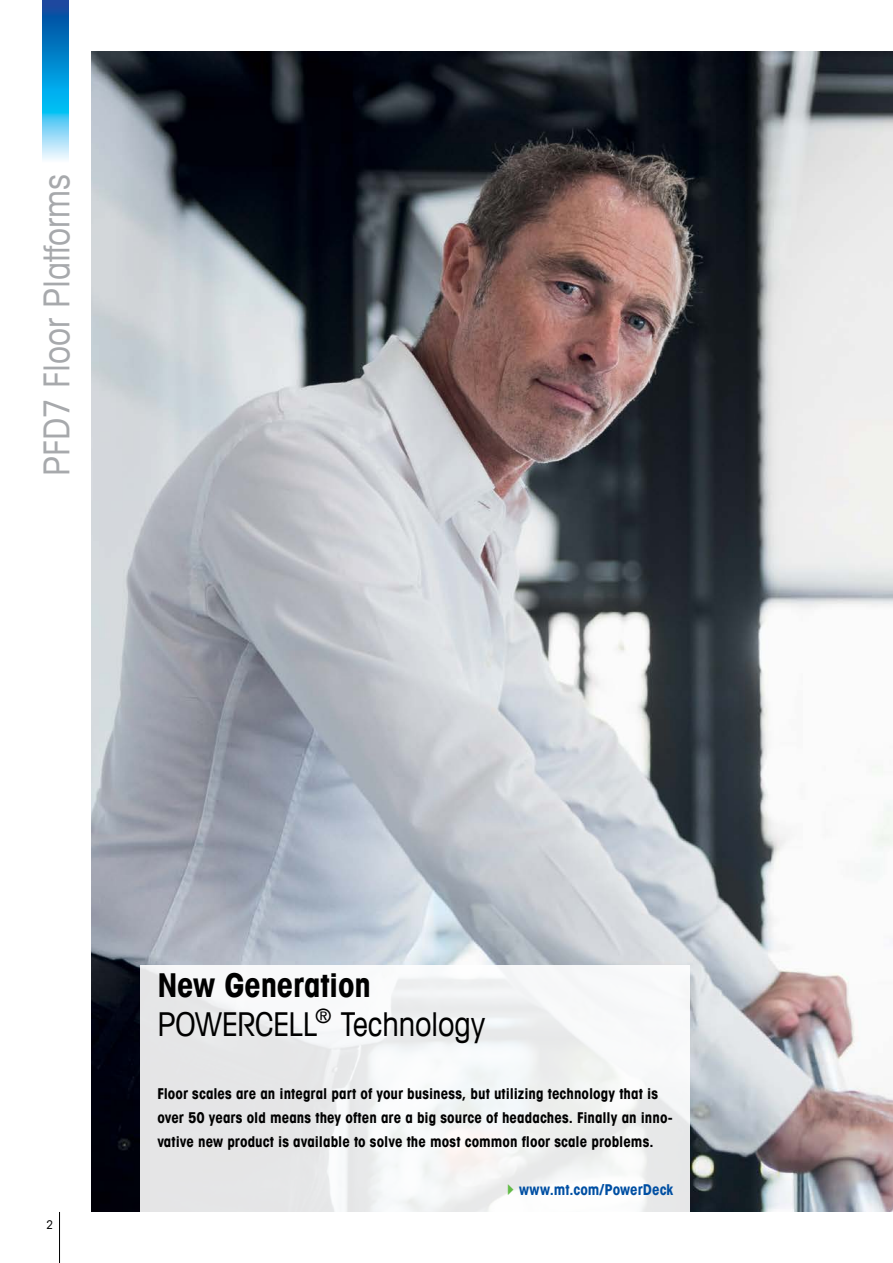
<style>
.page{position:relative;width:893px;height:1263px;background:#fff}
.page>*{position:absolute;margin:0;border:0;box-sizing:border-box;transform-origin:0 0}
.t1{font:condensed 36px "Avant Garde Com";color:#a7a9ac}
.t2{font:condensed 33px/39px "Avant Garde Com";letter-spacing:-.01em;color:#000}
.t3{font:700 condensed 15px/24px "Avant Garde Com";letter-spacing:.005em;color:#000}
.t4{font:700 condensed 15px "Avant Garde Com";color:#004fa3}
.t5{font:condensed 12px "Avant Garde Com";color:#000}
.s1{font-weight:700}
</style>
<div class="page">
<hr style="left:59px;top:1212px;width:1px;height:51px;background:#000">
<img style="left:91px;top:51px;width:802px;height:1161px">
<img style="left:43px;top:0;width:25px;height:160px">
<svg style="left:140px;top:965px;width:550px;height:247px"></svg>
<svg style="left:508px;top:1184px;width:6px;height:11px"></svg>
<h1 class="t1" style="left:34px;top:476px;width:304px;rotate:-90deg">PFD7 Floor Platforms</h1>
<p class="t5" style="left:47px;top:1217px;width:8px">2</p>
<h2 class="t2" style="left:157px;top:965px;width:330px"><span class="s1">New Generation<br></span>POWERCELL<sup>®</sup> Technology</h2>
<p class="t3" style="left:157px;top:1081px;width:517px">Floor scales are an integral part of your business, but utilizing technology that is over 50 years old means they often are a big source of headaches. Finally an inno&shy;vative new product is available to solve the most common floor scale problems.</p>
<p class="t4" style="left:519px;top:1180px;width:156px">www.mt.com/PowerDeck</p>
</div>
